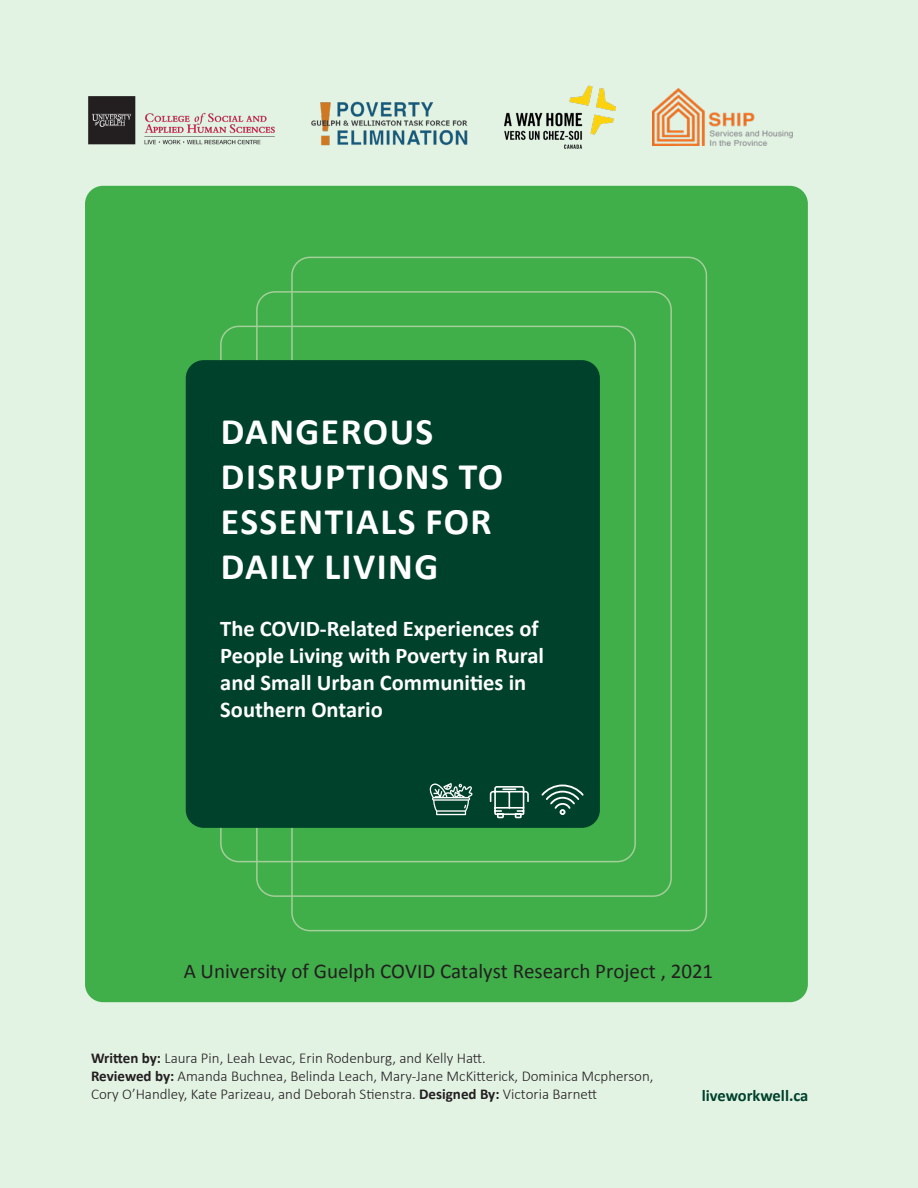
<style>
.page{position:relative;width:918px;height:1188px;background:#e2f2e3}
.page>*{position:absolute;margin:0;border:0;box-sizing:border-box;transform-origin:0 0}
.t1{font:700 37.5px/45px "Calibri";letter-spacing:.04em;color:#fff}
.t2{font:700 22.5px/27px "Calibri";color:#fff}
.t3{font:21px "Calibri";color:#231f20}
.t4{font:700 16.5px "Calibri";color:#00412c}
.t5{font:300 15px/18px "Calibri";color:#231f20}
.s1{font-weight:700}
</style>
<div class="page">
<div style="left:85px;top:186px;width:723px;height:816px;background:#40ae49;border-radius:18px"></div>
<div style="left:186px;top:360px;width:414px;height:468px;background:#00412c;border-radius:18px"></div>
<img style="left:87px;top:94px;width:191px;height:54px">
<img style="left:309px;top:97px;width:167px;height:51px">
<img style="left:504px;top:85px;width:112px;height:66px">
<img style="left:653px;top:88px;width:139px;height:58px">
<svg style="left:429px;top:783px;width:44px;height:32px"></svg>
<svg style="left:541px;top:784px;width:43px;height:31px"></svg>
<svg style="left:489px;top:786px;width:40px;height:33px"></svg>
<h1 class="t1" style="left:221px;top:408px;width:284px">DANGEROUS<br>DISRUPTIONS TO<br>ESSENTIALS FOR<br>DAILY LIVING</h1>
<h2 class="t2" style="left:220px;top:614px;width:325px">The COVID-Related Experiences of<br>People Living with Poverty in Rural and Small Urban Communities in<br>Southern Ontario</h2>
<h3 class="t3" style="left:184px;top:957px;width:531px">A University of Guelph COVID Catalyst Research Project , 2021</h3>
<p class="t5" style="left:91px;top:1049px;width:564px"><span class="s1">Written by:</span> Laura Pin, Leah Levac, Erin Rodenburg, and Kelly Hatt.<br><span class="s1">Reviewed by:</span> Amanda Buchnea, Belinda Leach, Mary-Jane McKitterick, Dominica Mcpherson,<br>Cory O’Handley, Kate Parizeau, and Deborah Stienstra. <span class="s1">Designed By:</span> Victoria Barnett</p>
<p class="t4" style="left:702px;top:1083px;width:108px">liveworkwell.ca</p>
</div>
